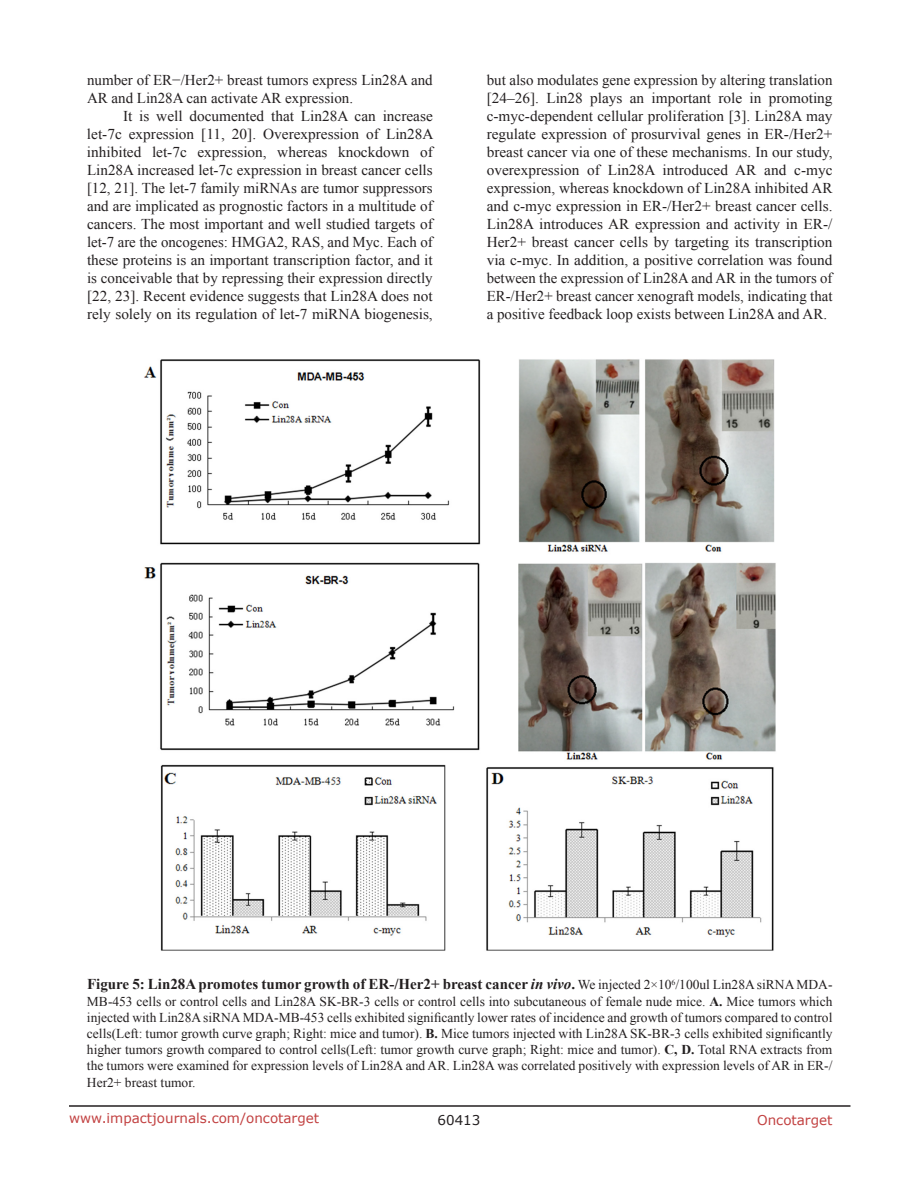
<style>
.page{position:relative;width:918px;height:1188px;background:#fff}
.page>*{position:absolute;margin:0;border:0;box-sizing:border-box;transform-origin:0 0}
.t1{font:15px/18px "Times New Roman";color:#231f20;text-align:justify}
.t2{font:700 15px "Times New Roman";color:#231f20}
.t3{font:13.5px/16.2px "Times New Roman";color:#231f20;text-align:justify}
.t4{font:13.5px "Verdana";color:#c24141}
.t5{font:13.5px "Verdana";color:#231f20}
.s1{font-style:italic}
.s2{font-weight:400;font-size:13.5px}
.s3{font-weight:700}
</style>
<div class="page">
<hr style="left:69px;top:1105px;width:781px;height:2px;background:#231f20">
<img style="left:144px;top:359px;width:632px;height:592px">
<p class="t1" style="left:87px;top:71px;width:347px">number of ER−/Her2+ breast tumors express Lin28A and<br>AR and Lin28A can activate AR expression.</p>
<p class="t1" style="left:87px;top:107px;width:348px;text-indent:36px">It is well documented that Lin28A can increase let-7c expression [11, 20]. Overexpression of Lin28A inhibited let-7c expression, whereas knockdown of Lin28A increased let-7c expression in breast cancer cells [12, 21]. The let-7 family miRNAs are tumor suppressors and are implicated as prognostic factors in a multitude of cancers. The most important and well studied targets of let-7 are the oncogenes: HMGA2, RAS, and Myc. Each of these proteins is an important transcription factor, and it is conceivable that by repressing their expression directly [22, 23]. Recent evidence suggests that Lin28A does not rely solely on its regulation of let-7 miRNA biogenesis,</p>
<p class="t1" style="left:487px;top:71px;width:347px">but also modulates gene expression by altering translation [24–26]. Lin28 plays an important role in promoting c-myc-dependent cellular proliferation [3]. Lin28A may regulate expression of prosurvival genes in ER-/Her2+ breast cancer via one of these mechanisms. In our study, overexpression of Lin28A introduced AR and c-myc expression, whereas knockdown of Lin28A inhibited AR and c-myc expression in ER-/Her2+ breast cancer cells.<br>Lin28A introduces AR expression and activity in ER-/ Her2+ breast cancer cells by targeting its transcription via c-myc. In addition, a positive correlation was found between the expression of Lin28A and AR in the tumors of ER-/Her2+ breast cancer xenograft models, indicating that a positive feedback loop exists between Lin28A and AR.</p>
<p class="t2" style="left:87px;top:974px;width:747px">Figure 5: Lin28A promotes tumor growth of ER-/Her2+ breast cancer <span class="s1">in vivo</span>. <span class="s2">We injected 2×10</span><sup>6</sup><span class="s2">/100ul Lin28A siRNA MDA-</span></p>
<p class="t3" style="left:87px;top:993px;width:747px">MB-453 cells or control cells and Lin28A SK-BR-3 cells or control cells into subcutaneous of female nude mice. <span class="s3">A.</span> Mice tumors which injected with Lin28A siRNA MDA-MB-453 cells exhibited significantly lower rates of incidence and growth of tumors compared to control cells(Left: tumor growth curve graph; Right: mice and tumor). <span class="s3">B.</span> Mice tumors injected with Lin28A SK-BR-3 cells exhibited significantly higher tumors growth compared to control cells(Left: tumor growth curve graph; Right: mice and tumor). <span class="s3">C, D.</span> Total RNA extracts from the tumors were examined for expression levels of Lin28A and AR. Lin28A was correlated positively with expression levels of AR in ER-/ Her2+ breast tumor.</p>
<p class="t4" style="left:69px;top:1109px;width:252px">www.impactjournals.com/oncotarget</p>
<p class="t5" style="left:438px;top:1111px;width:44px">60413</p>
<p class="t4" style="left:757px;top:1111px;width:77px">Oncotarget</p>
</div>
